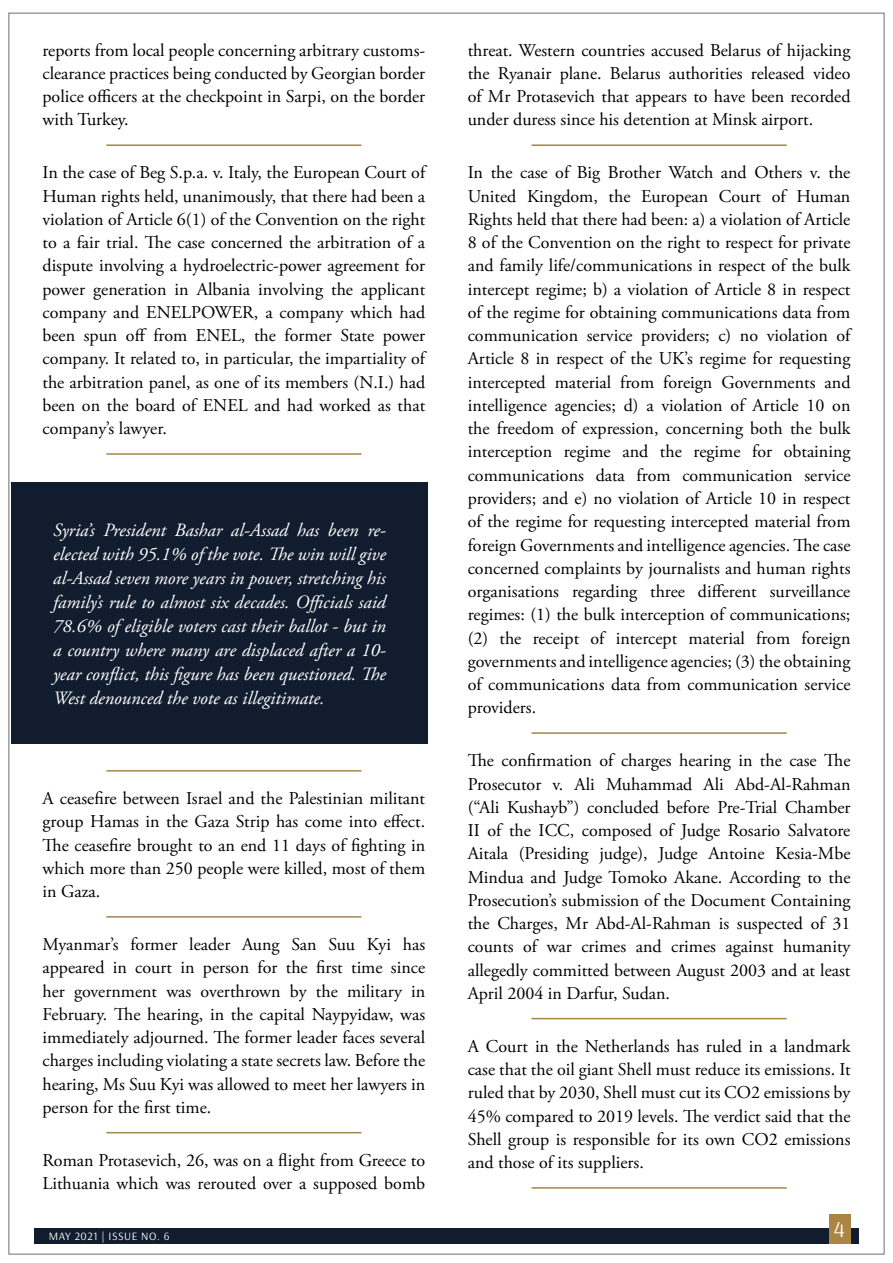
<style>
.page{position:relative;width:893px;height:1263px;background:#fff}
.page>*{position:absolute;margin:0;border:0;box-sizing:border-box;transform-origin:0 0}
.t1{font:22.5px "Arsenal";color:#fff}
.t2{font:italic 18.75px/24px "Adobe Garamond Pro";color:#fff;text-align:justify}
.t3{font:18px/23.2px "Adobe Garamond Pro";color:#000;text-align:justify}
.t4{font:11.25px "Arsenal";letter-spacing:.05em;color:#fff}
</style>
<div class="page">
<div style="left:34px;top:1228px;width:825px;height:16px;background:#111d2f"></div>
<div style="left:829px;top:1214px;width:21px;height:30px;background:#ab8542"></div>
<div style="left:11px;top:482px;width:417px;height:261px;background:#111d2f"></div>
<hr style="left:106px;top:144px;width:255px;height:2px;background:#a5854a">
<hr style="left:106px;top:453px;width:255px;height:2px;background:#a5854a">
<hr style="left:531px;top:144px;width:256px;height:2px;background:#a5854a">
<hr style="left:531px;top:732px;width:256px;height:2px;background:#a5854a">
<hr style="left:531px;top:1018px;width:256px;height:1px;background:#a5854a">
<hr style="left:531px;top:1187px;width:256px;height:1px;background:#a5854a">
<hr style="left:106px;top:770px;width:255px;height:2px;background:#a5854a">
<hr style="left:106px;top:916px;width:255px;height:2px;background:#a5854a">
<hr style="left:106px;top:1132px;width:255px;height:1px;background:#a5854a">
<p class="t3" style="left:43px;top:39px;width:384px">reports from local people concerning arbitrary customs&shy;clearance practices being conducted by Georgian border police officers at the checkpoint in Sarpi, on the border with Turkey.</p>
<p class="t3" style="left:43px;top:162px;width:384px">In the case of Beg S.p.a. v. Italy, the European Court of Human rights held, unanimously, that there had been a violation of Article 6(1) of the Convention on the right to a fair trial. The case concerned the arbitration of a dispute involving a hydroelectric-power agreement for power generation in Albania involving the applicant company and ENELPOWER, a company which had been spun off from ENEL, the former State power company. It related to, in particular, the impartiality of the arbitration panel, as one of its members (N.I.) had been on the board of ENEL and had worked as that company’s lawyer.</p>
<p class="t2" style="left:53px;top:518px;width:334px">Syria’s President Bashar al-Assad has been re&shy;elected with 95.1% of the vote. The win will give al-Assad seven more years in power, stretching his family’s rule to almost six decades. Officials said 78.6% of eligible voters cast their ballot - but in a country where many are displaced after a 10- year conflict, this figure has been questioned. The West denounced the vote as illegitimate.</p>
<p class="t3" style="left:43px;top:787px;width:384px">A ceasefire between Israel and the Palestinian militant group Hamas in the Gaza Strip has come into effect.<br>The ceasefire brought to an end 11 days of fighting in which more than 250 people were killed, most of them in Gaza.</p>
<p class="t3" style="left:43px;top:933px;width:384px">Myanmar’s former leader Aung San Suu Kyi has appeared in court in person for the first time since her government was overthrown by the military in February. The hearing, in the capital Naypyidaw, was immediately adjourned. The former leader faces several charges including violating a state secrets law. Before the hearing, Ms Suu Kyi was allowed to meet her lawyers in person for the first time.</p>
<p class="t3" style="left:43px;top:1149px;width:384px">Roman Protasevich, 26, was on a flight from Greece to<br>Lithuania which was rerouted over a supposed bomb</p>
<p class="t4" style="left:49px;top:1229px;width:122px">MAY 2021 | ISSUE NO. 6</p>
<p class="t3" style="left:468px;top:39px;width:384px">threat. Western countries accused Belarus of hijacking the Ryanair plane. Belarus authorities released video of Mr Protasevich that appears to have been recorded under duress since his detention at Minsk airport.</p>
<p class="t3" style="left:468px;top:162px;width:384px">In the case of Big Brother Watch and Others v. the United Kingdom, the European Court of Human Rights held that there had been: a) a violation of Article 8 of the Convention on the right to respect for private and family life/communications in respect of the bulk intercept regime; b) a violation of Article 8 in respect of the regime for obtaining communications data from communication service providers; c) no violation of Article 8 in respect of the UK’s regime for requesting intercepted material from foreign Governments and intelligence agencies; d) a violation of Article 10 on the freedom of expression, concerning both the bulk interception regime and the regime for obtaining communications data from communication service providers; and e) no violation of Article 10 in respect of the regime for requesting intercepted material from foreign Governments and intelligence agencies. The case concerned complaints by journalists and human rights organisations regarding three different surveillance regimes: (1) the bulk interception of communications; (2) the receipt of intercept material from foreign governments and intelligence agencies; (3) the obtaining of communications data from communication service providers.</p>
<p class="t3" style="left:468px;top:750px;width:384px">The confirmation of charges hearing in the case The Prosecutor v. Ali Muhammad Ali Abd-Al-Rahman (“Ali Kushayb”) concluded before Pre-Trial Chamber II of the ICC, composed of Judge Rosario Salvatore Aitala (Presiding judge), Judge Antoine Kesia-Mbe Mindua and Judge Tomoko Akane. According to the Prosecution’s submission of the Document Containing the Charges, Mr Abd-Al-Rahman is suspected of 31 counts of war crimes and crimes against humanity allegedly committed between August 2003 and at least April 2004 in Darfur, Sudan.</p>
<p class="t3" style="left:468px;top:1035px;width:384px">A Court in the Netherlands has ruled in a landmark case that the oil giant Shell must reduce its emissions. It ruled that by 2030, Shell must cut its CO2 emissions by 45% compared to 2019 levels. The verdict said that the Shell group is responsible for its own CO2 emissions and those of its suppliers.</p>
<p class="t1" style="left:834px;top:1215px;width:13px">4</p>
</div>
